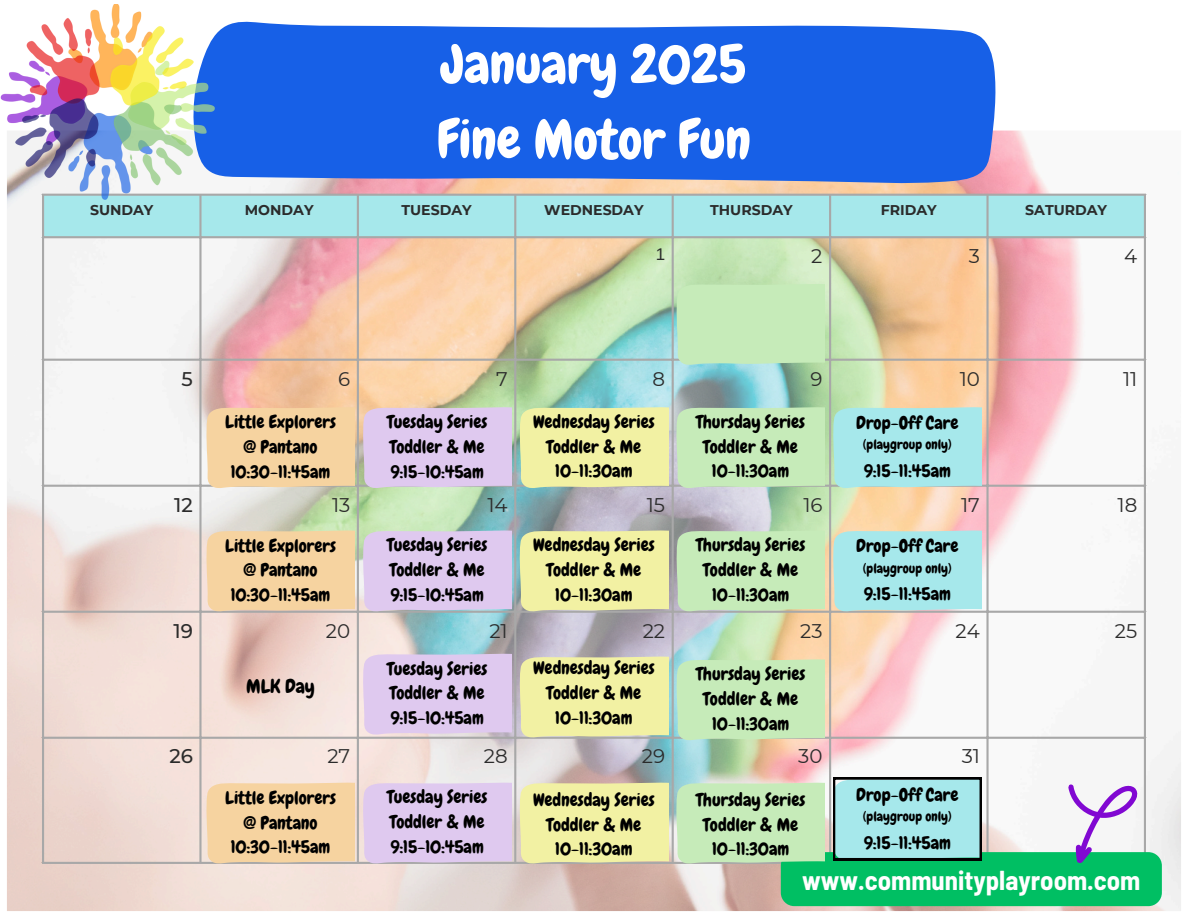
<style>
.page{position:relative;width:1188px;height:918px;background:#fff}
.page>*{position:absolute;margin:0;border:0;box-sizing:border-box;transform-origin:0 0}
.t1{font:54px/75.3px "Chewy";color:#fff}
.t2{font:700 semi-condensed 26.7px "Barlow";color:#fff}
.t3{font:19.8px "Montserrat";color:#2b2b2b}
.t4{font:500 19.8px "Montserrat";color:#2b2b2b}
.t5{font:19.5px "Chewy";color:#000}
.t6{font:18px/24.8px "Chewy";color:#000;text-align:center}
.t7{font:16.95px "Arimo";color:#2b2b2b}
.t8{font:700 14.1px "Montserrat";color:#2b2b2b}
.t9{font:13.5px "Chewy";color:#000}
</style>
<div class="page">
<img style="left:7px;top:130px;width:1174px;height:781px">
<div style="left:44px;top:196px;width:1100px;height:40px;background:#a6e8eb"></div>
<hr style="left:42px;top:196px;width:2px;height:666px;background:#a8a8a8">
<hr style="left:199px;top:196px;width:3px;height:666px;background:#a8a8a8">
<hr style="left:357px;top:196px;width:2px;height:666px;background:#a8a8a8">
<hr style="left:514px;top:196px;width:2px;height:666px;background:#a8a8a8">
<hr style="left:672px;top:196px;width:2px;height:666px;background:#a8a8a8">
<hr style="left:829px;top:196px;width:2px;height:666px;background:#a8a8a8">
<hr style="left:986px;top:196px;width:3px;height:666px;background:#a8a8a8">
<hr style="left:1144px;top:196px;width:2px;height:666px;background:#a8a8a8">
<hr style="left:42px;top:194px;width:1104px;height:2px;background:#a8a8a8">
<hr style="left:42px;top:236px;width:1104px;height:2px;background:#a8a8a8">
<hr style="left:42px;top:359px;width:1104px;height:2px;background:#a8a8a8">
<hr style="left:42px;top:485px;width:1104px;height:2px;background:#a8a8a8">
<hr style="left:42px;top:611px;width:1104px;height:2px;background:#a8a8a8">
<hr style="left:42px;top:737px;width:1104px;height:2px;background:#a8a8a8">
<hr style="left:42px;top:862px;width:1104px;height:2px;background:#a8a8a8">
<svg style="left:215px;top:21px;width:782px;height:164px;background:#286ae6"></svg>
<img style="left:0;top:5px;width:215px;height:196px">
<svg style="left:833px;top:529px;width:149px;height:83px;background:#a9e6e7"></svg>
<div style="left:781px;top:852px;width:381px;height:54px;background:#00bf63;border-radius:14px"></div>
<svg style="left:1053px;top:773px;width:86px;height:90px"></svg>
<svg style="left:363px;top:529px;width:148px;height:83px;background:#dcc9eb"></svg>
<div style="left:363px;top:652px;width:148px;height:83px;background:#dfc9ef"></div>
<div style="left:363px;top:781px;width:148px;height:83px;background:#dfc9ef"></div>
<div style="left:363px;top:406px;width:148px;height:82px;background:#dfc9ef"></div>
<div style="left:676px;top:406px;width:149px;height:82px;background:#c6ebb9"></div>
<div style="left:676px;top:529px;width:149px;height:83px;background:#c6ebb9"></div>
<div style="left:676px;top:658px;width:149px;height:82px;background:#c6ebb9"></div>
<div style="left:676px;top:283px;width:149px;height:82px;background:#c6ebb9"></div>
<div style="left:520px;top:529px;width:148px;height:83px;background:#f2f1a3"></div>
<div style="left:520px;top:781px;width:148px;height:83px;background:#f2f1a3"></div>
<div style="left:520px;top:406px;width:148px;height:82px;background:#f2f1a3"></div>
<div style="left:520px;top:655px;width:148px;height:83px;background:#f2f1a3"></div>
<svg style="left:676px;top:781px;width:149px;height:83px;background:#c4e9b9"></svg>
<svg style="left:833px;top:777px;width:149px;height:83px;background:#97d3d6"></svg>
<div style="left:833px;top:406px;width:149px;height:82px;background:#a6e8eb"></div>
<div style="left:206px;top:406px;width:149px;height:82px;background:#f6d3a0"></div>
<svg style="left:206px;top:529px;width:149px;height:83px;background:#f3d2a2"></svg>
<svg style="left:206px;top:781px;width:149px;height:83px;background:#f4d2a2"></svg>
<p class="t1" style="left:437px;top:27px;width:316px">January 2025<br>Fine Motor Fun</p>
<p class="t8" style="left:90px;top:201px;width:65px">SUNDAY</p>
<h1 class="t8" style="left:245px;top:201px;width:70px">MONDAY</h1>
<p class="t8" style="left:401px;top:201px;width:72px">TUESDAY</p>
<p class="t8" style="left:544px;top:201px;width:101px">WEDNESDAY</p>
<p class="t8" style="left:710px;top:201px;width:84px">THURSDAY</p>
<p class="t8" style="left:881px;top:201px;width:57px">FRIDAY</p>
<p class="t8" style="left:1025px;top:201px;width:83px">SATURDAY</p>
<p class="t7" style="left:656px;top:245px;width:11px">1</p>
<p class="t3" style="left:811px;top:244px;width:13px">2</p>
<p class="t3" style="left:969px;top:244px;width:13px">3</p>
<p class="t3" style="left:1124px;top:244px;width:15px">4</p>
<p class="t4" style="left:182px;top:366px;width:13px">5</p>
<p class="t3" style="left:338px;top:366px;width:14px">6</p>
<p class="t3" style="left:496px;top:366px;width:13px">7</p>
<p class="t3" style="left:653px;top:366px;width:14px">8</p>
<p class="t3" style="left:811px;top:366px;width:14px">9</p>
<p class="t3" style="left:960px;top:366px;width:22px">10</p>
<p class="t3" style="left:1123px;top:366px;width:16px">11</p>
<h3 class="t6" style="left:225px;top:410px;width:112px">Little Explorers @ Pantano<br>10:30-11:45am</h3>
<p class="t6" style="left:387px;top:410px;width:102px;text-align:left">Tuesday Series<br>Toddler &amp; Me<br>9:15-10:45am</p>
<h3 class="t6" style="left:696px;top:410px;width:111px">Thursday Series<br>Toddler &amp; Me<br>10-11:30am</h3>
<p class="t6" style="left:533px;top:410px;width:123px">Wednesday Series<br>Toddler &amp; Me<br>10-11:30am</p>
<p class="t6" style="left:856px;top:411px;width:104px">Drop-Off Care</p>
<h3 class="t9" style="left:863px;top:436px;width:90px">(playgroup only)</h3>
<p class="t6" style="left:864px;top:459px;width:89px">9:15-11:45am</p>
<p class="t4" style="left:174px;top:492px;width:20px">12</p>
<p class="t3" style="left:332px;top:492px;width:20px">13</p>
<p class="t3" style="left:488px;top:492px;width:22px">14</p>
<p class="t3" style="left:647px;top:492px;width:20px">15</p>
<p class="t3" style="left:803px;top:492px;width:21px">16</p>
<p class="t3" style="left:961px;top:492px;width:20px">17</p>
<p class="t3" style="left:1118px;top:492px;width:21px">18</p>
<p class="t6" style="left:225px;top:533px;width:112px">Little Explorers @ Pantano<br>10:30-11:45am</p>
<p class="t6" style="left:387px;top:533px;width:102px;text-align:left">Tuesday Series<br>Toddler &amp; Me<br>9:15-10:45am</p>
<h3 class="t6" style="left:533px;top:533px;width:123px">Wednesday Series<br>Toddler &amp; Me<br>10-11:30am</h3>
<p class="t6" style="left:696px;top:533px;width:111px">Thursday Series<br>Toddler &amp; Me<br>10-11:30am</p>
<p class="t6" style="left:856px;top:534px;width:104px">Drop-Off Care</p>
<p class="t9" style="left:863px;top:560px;width:90px">(playgroup only)</p>
<h3 class="t6" style="left:864px;top:582px;width:89px">9:15-11:45am</h3>
<p class="t4" style="left:173px;top:618px;width:21px">19</p>
<p class="t3" style="left:326px;top:618px;width:26px">20</p>
<p class="t3" style="left:489px;top:618px;width:20px">21</p>
<p class="t3" style="left:643px;top:618px;width:24px">22</p>
<p class="t3" style="left:800px;top:618px;width:24px">23</p>
<p class="t3" style="left:956px;top:618px;width:26px">24</p>
<p class="t3" style="left:1115px;top:618px;width:24px">25</p>
<p class="t5" style="left:246px;top:674px;width:70px">MLK Day</p>
<h3 class="t6" style="left:387px;top:656px;width:102px;text-align:left">Tuesday Series<br>Toddler &amp; Me<br>9:15-10:45am</h3>
<p class="t6" style="left:533px;top:656px;width:123px">Wednesday Series<br>Toddler &amp; Me<br>10-11:30am</p>
<h3 class="t6" style="left:696px;top:662px;width:111px">Thursday Series<br>Toddler &amp; Me<br>10-11:30am</h3>
<p class="t4" style="left:169px;top:744px;width:25px">26</p>
<p class="t3" style="left:327px;top:744px;width:24px">27</p>
<p class="t3" style="left:484px;top:744px;width:25px">28</p>
<p class="t3" style="left:642px;top:744px;width:25px">29</p>
<p class="t3" style="left:798px;top:744px;width:26px">30</p>
<p class="t3" style="left:962px;top:744px;width:20px">31</p>
<h3 class="t6" style="left:225px;top:785px;width:112px">Little Explorers @ Pantano<br>10:30-11:45am</h3>
<h3 class="t6" style="left:387px;top:785px;width:102px;text-align:left">Tuesday Series<br>Toddler &amp; Me<br>9:15-10:45am</h3>
<h3 class="t6" style="left:533px;top:787px;width:123px">Wednesday Series<br>Toddler &amp; Me<br>10-11:30am</h3>
<p class="t6" style="left:696px;top:787px;width:111px">Thursday Series<br>Toddler &amp; Me<br>10-11:30am</p>
<h3 class="t6" style="left:856px;top:783px;width:104px">Drop-Off Care</h3>
<p class="t9" style="left:863px;top:808px;width:90px">(playgroup only)</p>
<h3 class="t6" style="left:864px;top:830px;width:89px">9:15-11:45am</h3>
<p class="t2" style="left:802px;top:863px;width:340px">www.communityplayroom.com</p>
</div>
